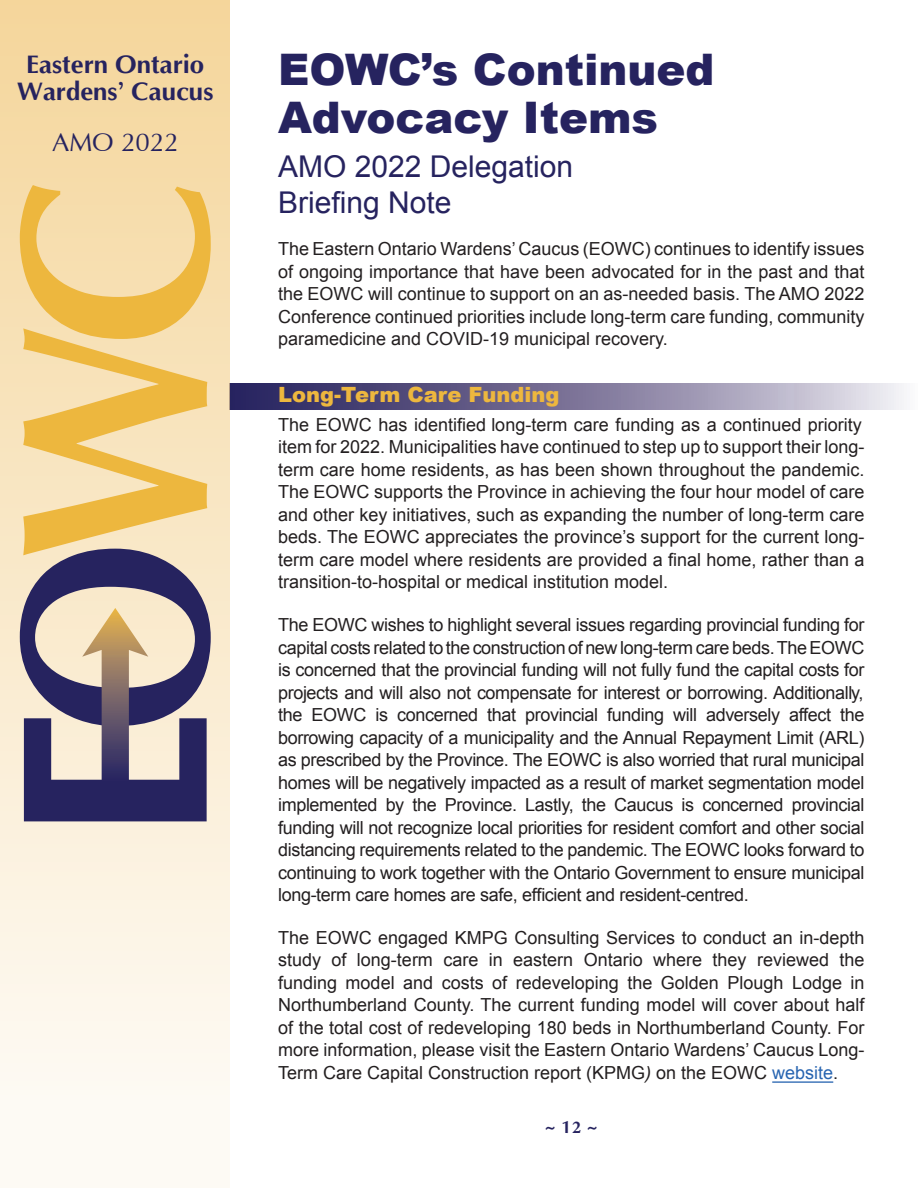
<style>
.page{position:relative;width:918px;height:1188px;background:#fff}
.page>*{position:absolute;margin:0;border:0;box-sizing:border-box;transform-origin:0 0}
.t1{font:900 43.5px/48px "Arial";color:#26235f}
.t2{font:30px/36px "Arial";color:#26235f}
.t3{font:700 25.8px/27px "Optima";color:#26235f;text-align:center}
.t4{font:25.8px "Optima";color:#26235f}
.t5{font:900 21px "Arial";color:#edb73e}
.t6{font:18px/22.5px "Arial";color:#231f20;text-align:justify}
.t7{font:700 18px "Optima";color:#26235f}
.s1{font-family:"American Typewriter";font-weight:400}
.s2{font-style:italic}
.s3{color:#2865b1}
.s4{font-family:"Minion Pro"}
</style>
<div class="page">
<svg style="left:230px;top:384px;width:674px;height:26px;background:#7f799d"></svg>
<hr style="left:772px;top:1081px;width:61px;height:2px;background:#2865b1">
<div style="left:0;top:0;width:230px;height:1188px;background:linear-gradient(to bottom,#f5d69c,#fefcfa)"></div>
<svg style="left:20px;top:185px;width:191px;height:636px;background:#c7af8c"></svg>
<h3 class="t3" style="left:17px;top:52px;width:198px">Eastern Ontario<br>Wardens<span class="s1">’</span> Caucus</h3>
<h3 class="t4" style="left:52px;top:129px;width:128px">AMO 2022</h3>
<h1 class="t1" style="left:278px;top:44px;width:438px">EOWC’s Continued<br>Advocacy Items</h1>
<h2 class="t2" style="left:278px;top:148px;width:297px">AMO 2022 Delegation<br>Briefing Note</h2>
<p class="t6" style="left:278px;top:238px;width:588px">The Eastern Ontario Wardens’ Caucus (EOWC) continues to identify issues of ongoing importance that have been advocated for in the past and that the EOWC will continue to support on an as-needed basis. The AMO 2022<br>Conference continued priorities include long-term care funding, community paramedicine and COVID-19 municipal recovery.</p>
<p class="t5" style="left:278px;top:379px;width:283px">Long-Term Care Funding</p>
<p class="t6" style="left:278px;top:414px;width:588px;text-align:left">The EOWC has identified long-term care funding as a continued priority item for 2022. Municipalities have continued to step up to support their long&shy;term care home residents, as has been shown throughout the pandemic.<br>The EOWC supports the Province in achieving the four hour model of care and other key initiatives, such as expanding the number of long-term care beds. The EOWC appreciates the province’s support for the current long&shy;term care model where residents are provided a final home, rather than a transition-to-hospital or medical institution model.</p>
<p class="t6" style="left:278px;top:614px;width:588px">The EOWC wishes to highlight several issues regarding provincial funding for capital costs related to the construction of new long-term care beds. The EOWC is concerned that the provincial funding will not fully fund the capital costs for projects and will also not compensate for interest or borrowing. Additionally, the EOWC is concerned that provincial funding will adversely affect the borrowing capacity of a municipality and the Annual Repayment Limit (ARL) as prescribed by the Province. The EOWC is also worried that rural municipal homes will be negatively impacted as a result of market segmentation model implemented by the Province. Lastly, the Caucus is concerned provincial funding will not recognize local priorities for resident comfort and other social distancing requirements related to the pandemic. The EOWC looks forward to continuing to work together with the Ontario Government to ensure municipal long-term care homes are safe, efficient and resident-centred.</p>
<p class="t6" style="left:278px;top:927px;width:588px">The EOWC engaged KMPG Consulting Services to conduct an in-depth study of long-term care in eastern Ontario where they reviewed the funding model and costs of redeveloping the Golden Plough Lodge in Northumberland County. The current funding model will cover about half of the total cost of redeveloping 180 beds in Northumberland County. For more information, please visit the Eastern Ontario Wardens’ Caucus Long-Term Care Capital Construction report (KPMG<span class="s2">)</span> on the EOWC <span class="s3">website</span>.</p>
<p class="t7" style="left:545px;top:1117px;width:55px">~ 1<span class="s4">2</span> ~</p>
</div>
